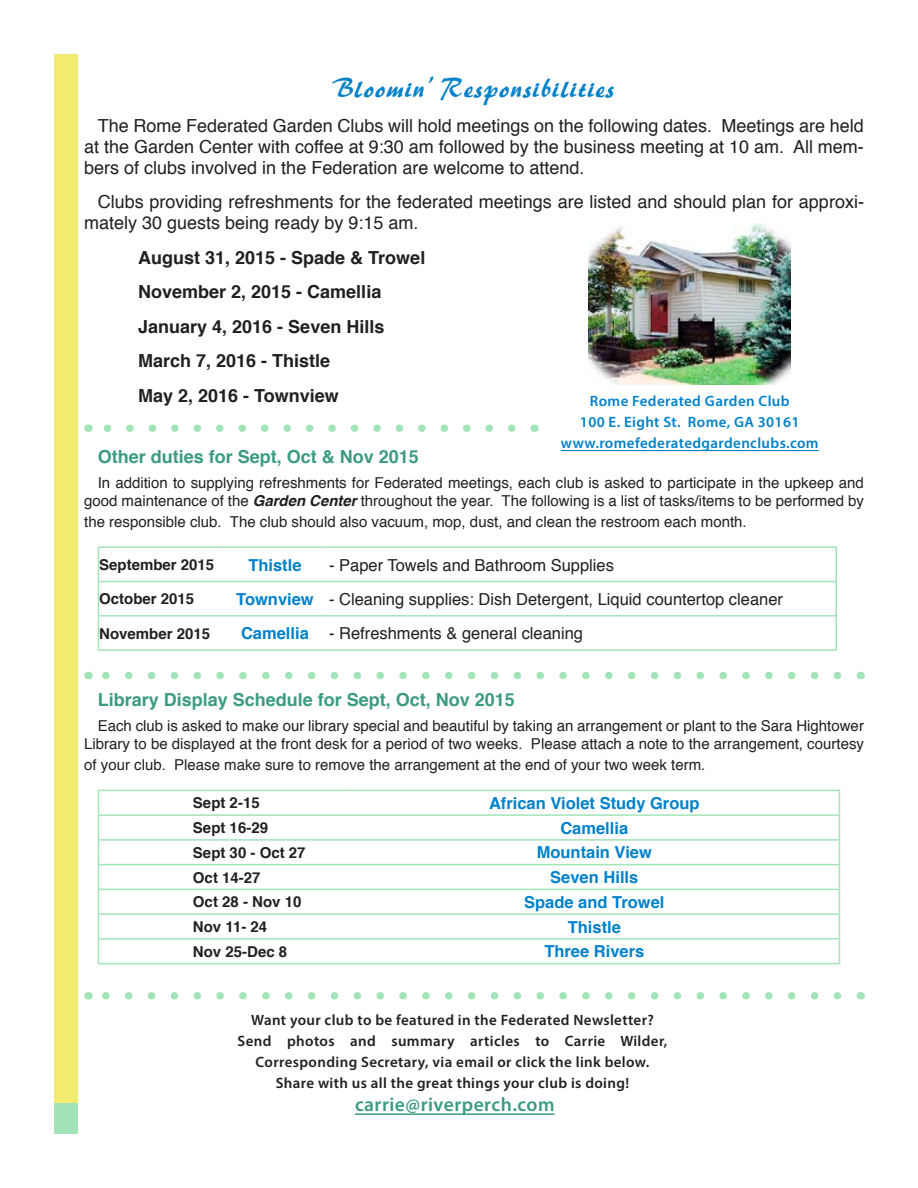
<style>
.page{position:relative;width:918px;height:1188px;background:#fff}
.page>*{position:absolute;margin:0;border:0;box-sizing:border-box;transform-origin:0 0}
.t1{font:27px "Brushstroke 35 Normal";letter-spacing:.025em;color:#0081ca}
.t2{font:600 19.5px "Myriad Pro";letter-spacing:.025em;color:#3b9b82}
.t3{font:18px/21px "Helvetica";color:#221f1f;text-align:justify}
.t4{font:700 18px/34.5px "Helvetica";color:#221f1f}
.t5{font:700 18px "Helvetica";color:#3b9b82}
.t6{font:16.5px "Helvetica";color:#221f1f}
.t7{font:700 16.5px "Helvetica";color:#0081ca}
.t8{font:15px/18px "Helvetica";color:#221f1f;text-align:right}
.t9{font:600 15px/21px "Myriad Pro";letter-spacing:.025em;color:#221f1f;text-align:center}
.t10{font:700 15px "Helvetica";color:#221f1f}
.t11{font:600 15px/21px "Myriad Pro";letter-spacing:.025em;color:#0081ca;text-align:center}
.s1{font-weight:700;font-style:italic}
.s2{font-weight:700;color:#0081ca}
</style>
<div class="page">
<hr style="left:98px;top:546px;width:123px;height:2px;background:#a2e3b8">
<hr style="left:98px;top:548px;width:1px;height:33px;background:#a2e3b8">
<hr style="left:221px;top:546px;width:104px;height:2px;background:#a2e3b8">
<hr style="left:325px;top:546px;width:512px;height:2px;background:#a2e3b8">
<hr style="left:836px;top:548px;width:1px;height:33px;background:#a2e3b8">
<hr style="left:98px;top:581px;width:123px;height:1px;background:#a2e3b8">
<hr style="left:98px;top:582px;width:1px;height:33px;background:#a2e3b8">
<hr style="left:221px;top:581px;width:104px;height:1px;background:#a2e3b8">
<hr style="left:325px;top:581px;width:512px;height:1px;background:#a2e3b8">
<hr style="left:836px;top:582px;width:1px;height:33px;background:#a2e3b8">
<hr style="left:98px;top:615px;width:123px;height:2px;background:#a2e3b8">
<hr style="left:98px;top:617px;width:1px;height:32px;background:#a2e3b8">
<hr style="left:221px;top:615px;width:104px;height:2px;background:#a2e3b8">
<hr style="left:325px;top:615px;width:512px;height:2px;background:#a2e3b8">
<hr style="left:836px;top:617px;width:1px;height:32px;background:#a2e3b8">
<hr style="left:98px;top:649px;width:123px;height:2px;background:#a2e3b8">
<hr style="left:221px;top:649px;width:104px;height:2px;background:#a2e3b8">
<hr style="left:325px;top:649px;width:512px;height:2px;background:#a2e3b8">
<hr style="left:98px;top:790px;width:252px;height:1px;background:#a2e3b8">
<hr style="left:350px;top:790px;width:490px;height:1px;background:#a2e3b8">
<hr style="left:98px;top:814px;width:252px;height:2px;background:#a2e3b8">
<hr style="left:350px;top:814px;width:490px;height:2px;background:#a2e3b8">
<hr style="left:98px;top:839px;width:252px;height:2px;background:#a2e3b8">
<hr style="left:350px;top:839px;width:490px;height:2px;background:#a2e3b8">
<hr style="left:98px;top:864px;width:252px;height:1px;background:#a2e3b8">
<hr style="left:350px;top:864px;width:490px;height:1px;background:#a2e3b8">
<hr style="left:98px;top:889px;width:252px;height:1px;background:#a2e3b8">
<hr style="left:350px;top:889px;width:490px;height:1px;background:#a2e3b8">
<hr style="left:98px;top:913px;width:252px;height:2px;background:#a2e3b8">
<hr style="left:350px;top:913px;width:490px;height:2px;background:#a2e3b8">
<hr style="left:98px;top:938px;width:252px;height:2px;background:#a2e3b8">
<svg style="left:98px;top:791px;width:1px;height:172px"></svg>
<hr style="left:350px;top:938px;width:490px;height:2px;background:#a2e3b8">
<svg style="left:839px;top:791px;width:1px;height:172px"></svg>
<hr style="left:98px;top:963px;width:252px;height:1px;background:#a2e3b8">
<hr style="left:350px;top:963px;width:490px;height:1px;background:#a2e3b8">
<svg style="left:103px;top:424px;width:409px;height:8px"></svg>
<svg style="left:102px;top:672px;width:736px;height:7px"></svg>
<svg style="left:102px;top:992px;width:736px;height:8px"></svg>
<div style="left:54px;top:54px;width:23px;height:1080px;background:#f1ec71"></div>
<div style="left:54px;top:1103px;width:23px;height:31px;background:#a2e3b8"></div>
<hr style="left:355px;top:1113px;width:200px;height:2px;background:#3b9b82">
<img style="left:589px;top:223px;width:202px;height:161px">
<hr style="left:561px;top:450px;width:258px;height:1px;background:#0081ca">
<h1 class="t1" style="left:332px;top:65px;width:285px">Bloomin’ Responsibilities</h1>
<p class="t3" style="left:84px;top:115px;width:781px;text-indent:14px">The Rome Federated Garden Clubs will hold meetings on the following dates. Meetings are held at the Garden Center with coffee at 9:30 am followed by the business meeting at 10 am. All mem&shy;bers of clubs involved in the Federation are welcome to attend.</p>
<p class="t3" style="left:84px;top:192px;width:781px;text-indent:14px">Clubs providing refreshments for the federated meetings are listed and should plan for approxi&shy;mately 30 guests being ready by 9:15 am.</p>
<p class="t4" style="left:138px;top:240px;width:289px">August 31, 2015 - Spade &amp; Trowel<br>November 2, 2015 - Camellia<br>January 4, 2016 - Seven Hills<br>March 7, 2016 - Thistle<br>May 2, 2016 - Townview</p>
<p class="t11" style="left:561px;top:390px;width:259px">Rome Federated Garden Club<br>100 E. Eight St. Rome, GA 30161 www.romefederatedgardenclubs.com</p>
<p class="t5" style="left:98px;top:442px;width:323px">Other duties for Sept, Oct &amp; Nov 2015</p>
<p class="t8" style="left:84px;top:474px;width:781px">In addition to supplying refreshments for Federated meetings, each club is asked to participate in the upkeep and good maintenance of the <span class="s1">Garden Center</span> throughout the year. The following is a list of tasks/items to be performed by</p>
<p class="t8" style="left:84px;top:513px;width:664px">the responsible club. The club should also vacuum, mop, dust, and clean the restroom each month.</p>
<p class="t10" style="left:99px;top:553px;width:117px">September 2015</p>
<p class="t7" style="left:248px;top:551px;width:55px">Thistle</p>
<p class="t6" style="left:329px;top:552px;width:286px">- Paper Towels and Bathroom Supplies</p>
<p class="t10" style="left:99px;top:587px;width:97px">October 2015</p>
<p class="t6" style="left:236px;top:586px;width:548px"><span class="s2">Townview</span> - Cleaning supplies: Dish Detergent, Liquid countertop cleaner</p>
<p class="t10" style="left:99px;top:621px;width:112px">November 2015</p>
<p class="t6" style="left:241px;top:621px;width:344px"><span class="s2">Camellia</span> - Refreshments &amp; general cleaning</p>
<p class="t5" style="left:98px;top:686px;width:419px">Library Display Schedule for Sept, Oct, Nov 2015</p>
<p class="t8" style="left:84px;top:717px;width:781px">Each club is asked to make our library special and beautiful by taking an arrangement or plant to the Sara Hightower<br>Library to be displayed at the front desk for a period of two weeks. Please attach a note to the arrangement, courtesy</p>
<p class="t8" style="left:84px;top:756px;width:623px">of your club. Please make sure to remove the arrangement at the end of your two week term.</p>
<p class="t10" style="left:193px;top:791px;width:68px">Sept 2-15</p>
<p class="t7" style="left:489px;top:790px;width:212px">African Violet Study Group</p>
<p class="t10" style="left:193px;top:816px;width:77px">Sept 16-29</p>
<p class="t7" style="left:560px;top:815px;width:69px">Camellia</p>
<p class="t10" style="left:193px;top:840px;width:114px">Sept 30 - Oct 27</p>
<p class="t7" style="left:537px;top:839px;width:117px">Mountain View</p>
<p class="t10" style="left:193px;top:865px;width:69px">Oct 14-27</p>
<p class="t7" style="left:550px;top:864px;width:90px">Seven Hills</p>
<p class="t10" style="left:193px;top:890px;width:110px">Oct 28 - Nov 10</p>
<p class="t7" style="left:524px;top:889px;width:142px">Spade and Trowel</p>
<p class="t10" style="left:193px;top:915px;width:76px">Nov 11- 24</p>
<p class="t7" style="left:568px;top:914px;width:55px">Thistle</p>
<p class="t10" style="left:193px;top:939px;width:96px">Nov 25-Dec 8</p>
<p class="t7" style="left:544px;top:938px;width:101px">Three Rivers</p>
<p class="t9" style="left:238px;top:1009px;width:431px">Want your club to be featured in the Federated Newsletter?<br>Send photos and summary articles to Carrie Wilder, Corresponding Secretary, via email or click the link below.<br>Share with us all the great things your club is doing!</p>
<h2 class="t2" style="left:355px;top:1092px;width:201px">carrie@riverperch.com</h2>
</div>
